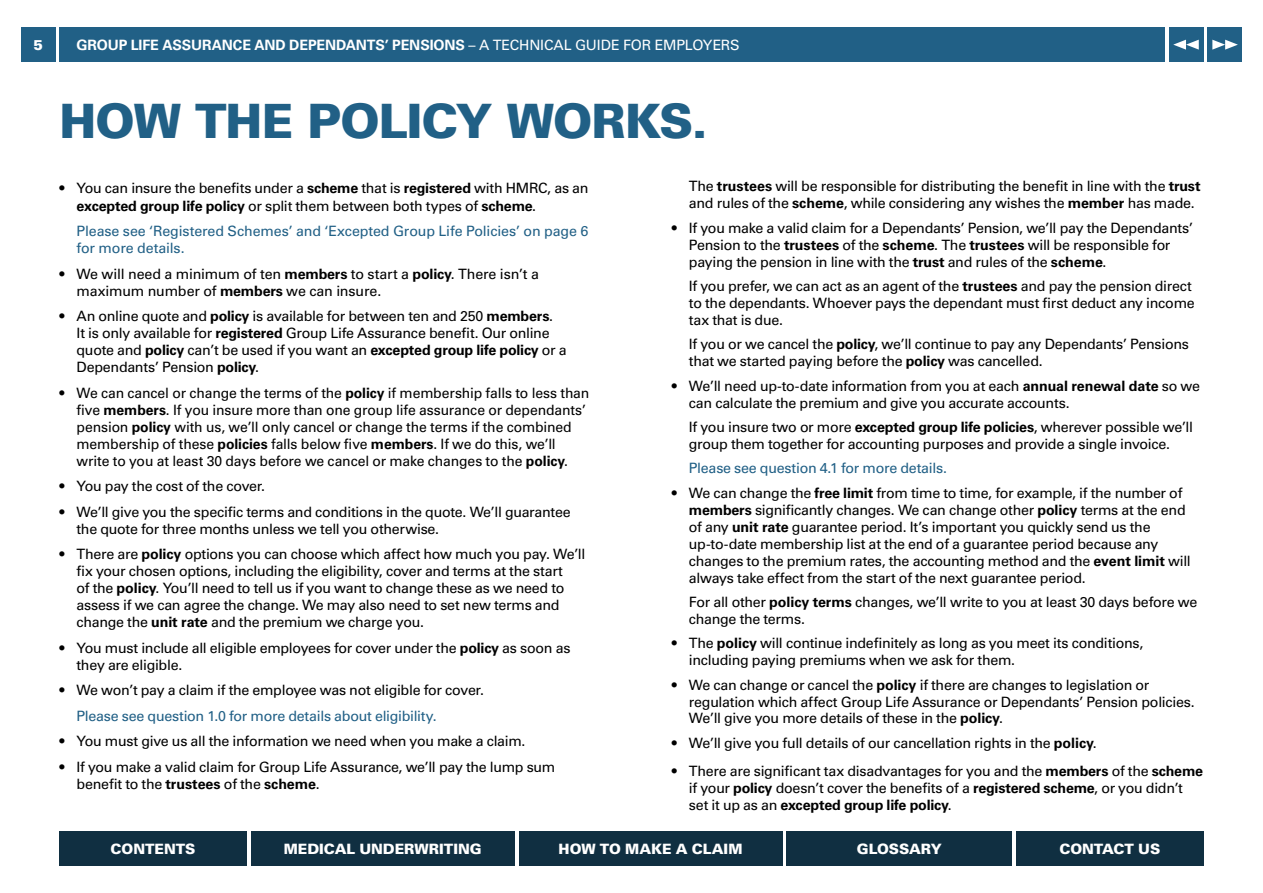
<style>
.page{position:relative;width:1263px;height:893px;background:#fff}
.page>*{position:absolute;margin:0;border:0;box-sizing:border-box;transform-origin:0 0}
.t1{font:900 47.4px "Univers LT";letter-spacing:-.02em;color:#216086}
.t2{font:14.25px/17px "Univers LT";letter-spacing:-.02em;color:#000}
.t3{font:14.25px/17px "Univers LT";letter-spacing:-.015em;color:#216086}
.t4{font:700 14.25px "Univers LT Std";letter-spacing:-.01em;color:#fff}
.t5{font:900 14.25px "Univers LT";letter-spacing:-.005em;color:#fff}
.s1{font-family:"Univers LT";font-weight:400}
.s2{font-weight:700}
</style>
<div class="page">
<div style="left:60px;top:28px;width:1105px;height:34px;background:#216086"></div>
<div style="left:21px;top:28px;width:34px;height:34px;background:#216086"></div>
<div style="left:60px;top:831px;width:187px;height:34px;background:#102f41"></div>
<div style="left:1016px;top:831px;width:187px;height:34px;background:#102f41"></div>
<div style="left:251px;top:831px;width:263px;height:34px;background:#102f41"></div>
<div style="left:519px;top:831px;width:263px;height:34px;background:#102f41"></div>
<div style="left:787px;top:831px;width:225px;height:34px;background:#102f41"></div>
<div style="left:1208px;top:28px;width:34px;height:34px;background:#216086"></div>
<svg style="left:1212px;top:40px;width:26px;height:10px"></svg>
<div style="left:1169px;top:28px;width:34px;height:34px;background:#216086"></div>
<svg style="left:1173px;top:40px;width:26px;height:10px"></svg>
<p class="t5" style="left:34px;top:36px;width:11px">5</p>
<p class="t4" style="left:77px;top:37px;width:665px">GROUP LIFE ASSURANCE AND DEPENDANTS’ PENSIONS <span class="s1">– A TECHNICAL GUIDE FOR EMPLOYERS</span></p>
<h1 class="t1" style="left:60px;top:91px;width:650px">HOW THE POLICY WORKS.</h1>
<p class="t2" style="left:77px;top:180px;width:513px;text-indent:-17px">• You can insure the benefits under a <span class="s2">scheme</span> that is <span class="s2">registered</span> with HMRC, as an <span class="s2">excepted group life policy</span> or split them between both types of <span class="s2">scheme</span>.</p>
<p class="t3" style="left:77px;top:223px;width:513px">Please see ‘Registered Schemes’ and ‘Excepted Group Life Policies’ on page 6 for more details.</p>
<p class="t2" style="left:77px;top:265px;width:464px;text-indent:-17px">• We will need a minimum of ten <span class="s2">members</span> to start a <span class="s2">policy</span>. There isn’t a maximum number of <span class="s2">members</span> we can insure.</p>
<p class="t2" style="left:77px;top:308px;width:492px;text-indent:-17px">• An online quote and <span class="s2">policy</span> is available for between ten and 250 <span class="s2">members</span>.<br>It is only available for <span class="s2">registered</span> Group Life Assurance benefit. Our online quote and <span class="s2">policy</span> can’t be used if you want an <span class="s2">excepted group life policy</span> or a Dependants’ Pension <span class="s2">policy</span>.</p>
<p class="t2" style="left:77px;top:384px;width:514px;text-indent:-17px">• We can cancel or change the terms of the <span class="s2">policy</span> if membership falls to less than five <span class="s2">members</span>. If you insure more than one group life assurance or dependants’ pension <span class="s2">policy</span> with us, we’ll only cancel or change the terms if the combined membership of these <span class="s2">policies</span> falls below five <span class="s2">members</span>. If we do this, we’ll write to you at least 30 days before we cancel or make changes to the <span class="s2">policy</span>.</p>
<p class="t2" style="left:60px;top:478px;width:207px">• You pay the cost of the cover.</p>
<p class="t2" style="left:77px;top:503px;width:496px;text-indent:-17px">• We’ll give you the specific terms and conditions in the quote. We’ll guarantee the quote for three months unless we tell you otherwise.</p>
<p class="t2" style="left:77px;top:546px;width:510px;text-indent:-17px">• There are <span class="s2">policy</span> options you can choose which affect how much you pay. We’ll fix your chosen options, including the eligibility, cover and terms at the start<br>of the <span class="s2">policy</span>. You’ll need to tell us if you want to change these as we need to assess if we can agree the change. We may also need to set new terms and change the <span class="s2">unit rate</span> and the premium we charge you.</p>
<p class="t2" style="left:77px;top:639px;width:495px;text-indent:-17px">• You must include all eligible employees for cover under the <span class="s2">policy</span> as soon as they are eligible.</p>
<p class="t2" style="left:60px;top:682px;width:426px">• We won’t pay a claim if the employee was not eligible for cover.</p>
<p class="t3" style="left:77px;top:707px;width:362px">Please see question 1.0 for more details about eligibility.</p>
<p class="t2" style="left:60px;top:733px;width:467px">• You must give us all the information we need when you make a claim.</p>
<p class="t2" style="left:77px;top:758px;width:480px;text-indent:-17px">• If you make a valid claim for Group Life Assurance, we’ll pay the lump sum benefit to the <span class="s2">trustees</span> of the <span class="s2">scheme</span>.</p>
<p class="t2" style="left:689px;top:178px;width:513px">The <span class="s2">trustees</span> will be responsible for distributing the benefit in line with the <span class="s2">trust </span>and rules of the <span class="s2">scheme</span>, while considering any wishes the <span class="s2">member</span> has made.</p>
<p class="t2" style="left:689px;top:219px;width:506px;text-indent:-17px">• If you make a valid claim for a Dependants’ Pension, we’ll pay the Dependants’<br>Pension to the <span class="s2">trustees</span> of the <span class="s2">scheme</span>. The <span class="s2">trustees</span> will be responsible for paying the pension in line with the <span class="s2">trust</span> and rules of the <span class="s2">scheme</span>.</p>
<p class="t2" style="left:689px;top:278px;width:507px">If you prefer, we can act as an agent of the <span class="s2">trustees</span> and pay the pension direct to the dependants. Whoever pays the dependant must first deduct any income tax that is due.</p>
<p class="t2" style="left:689px;top:336px;width:501px">If you or we cancel the <span class="s2">policy</span>, we’ll continue to pay any Dependants’ Pensions that we started paying before the <span class="s2">policy</span> was cancelled.</p>
<p class="t2" style="left:689px;top:377px;width:513px;text-indent:-17px">• We’ll need up-to-date information from you at each <span class="s2">annual renewal date</span> so we can calculate the premium and give you accurate accounts.</p>
<p class="t2" style="left:689px;top:419px;width:506px">If you insure two or more <span class="s2">excepted group life policies</span>, wherever possible we’ll group them together for accounting purposes and provide a single invoice.</p>
<p class="t3" style="left:689px;top:460px;width:260px">Please see question 4.1 for more details.</p>
<p class="t2" style="left:689px;top:484px;width:503px;text-indent:-17px">• We can change the <span class="s2">free limit</span> from time to time, for example, if the number of <span class="s2">members</span> significantly changes. We can change other <span class="s2">policy</span> terms at the end of any <span class="s2">unit rate</span> guarantee period. It’s important you quickly send us the up-to-date membership list at the end of a guarantee period because any changes to the premium rates, the accounting method and the <span class="s2">event limit</span> will always take effect from the start of the next guarantee period.</p>
<p class="t2" style="left:689px;top:593px;width:510px">For all other <span class="s2">policy terms</span> changes, we’ll write to you at least 30 days before we change the terms.</p>
<p class="t2" style="left:689px;top:635px;width:456px;text-indent:-17px">• The <span class="s2">policy</span> will continue indefinitely as long as you meet its conditions, including paying premiums when we ask for them.</p>
<p class="t2" style="left:689px;top:676px;width:507px;text-indent:-17px">• We can change or cancel the <span class="s2">policy</span> if there are changes to legislation or regulation which affect Group Life Assurance or Dependants’ Pension policies.<br>We’ll give you more details of these in the <span class="s2">policy</span>.</p>
<p class="t2" style="left:672px;top:734px;width:426px">• We’ll give you full details of our cancellation rights in the <span class="s2">policy</span>.</p>
<p class="t2" style="left:689px;top:763px;width:516px;text-indent:-17px">• There are significant tax disadvantages for you and the <span class="s2">members</span> of the <span class="s2">scheme </span>if your <span class="s2">policy</span> doesn’t cover the benefits of a <span class="s2">registered scheme</span>, or you didn’t set it up as an <span class="s2">excepted group life policy</span>.</p>
<p class="t5" style="left:111px;top:840px;width:86px">CONTENTS</p>
<p class="t5" style="left:284px;top:840px;width:199px">MEDICAL UNDERWRITING</p>
<p class="t5" style="left:559px;top:840px;width:185px">HOW TO MAKE A CLAIM</p>
<p class="t5" style="left:857px;top:840px;width:86px">GLOSSARY</p>
<p class="t5" style="left:1059px;top:840px;width:102px">CONTACT US</p>
</div>
